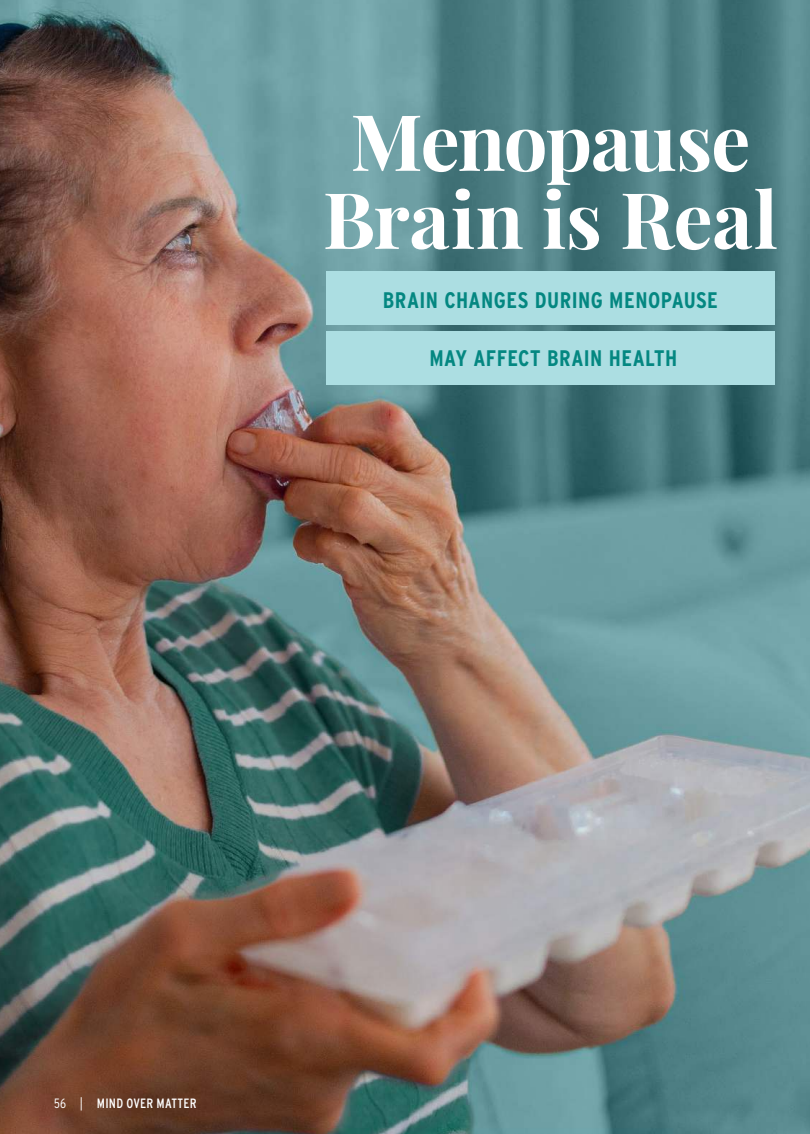
<style>
.page{position:relative;width:810px;height:1134px;background:#fff}
.page>*{position:absolute;margin:0;border:0;box-sizing:border-box;transform-origin:0 0}
.t1{font:700 78px/78px "Playfair Display";letter-spacing:-.01em;color:#fff;text-align:center}
.t2{font:700 condensed 22.5px "Interstate";letter-spacing:.02em;color:#048781}
.t3{font:condensed 13.5px "Interstate";letter-spacing:.015em;color:#fff}
.s1{font-weight:300}
</style>
<div class="page">
<img style="left:0;top:0;width:810px;height:1134px">
<div style="left:326px;top:331px;width:449px;height:54px;background:#acdee2"></div>
<div style="left:326px;top:271px;width:449px;height:54px;background:#acdee2"></div>
<h1 class="t1" style="left:323px;top:109px;width:457px">Menopause<br>Brain is Real</h1>
<p class="t2" style="left:383px;top:292px;width:337px">BRAIN CHANGES DURING MENOPAUSE</p>
<p class="t2" style="left:429px;top:350px;width:249px">MAY AFFECT BRAIN HEALTH</p>
<p class="t3" style="left:54px;top:1097px;width:144px"><span class="s1">56 |</span> MIND OVER MATTER</p>
</div>
